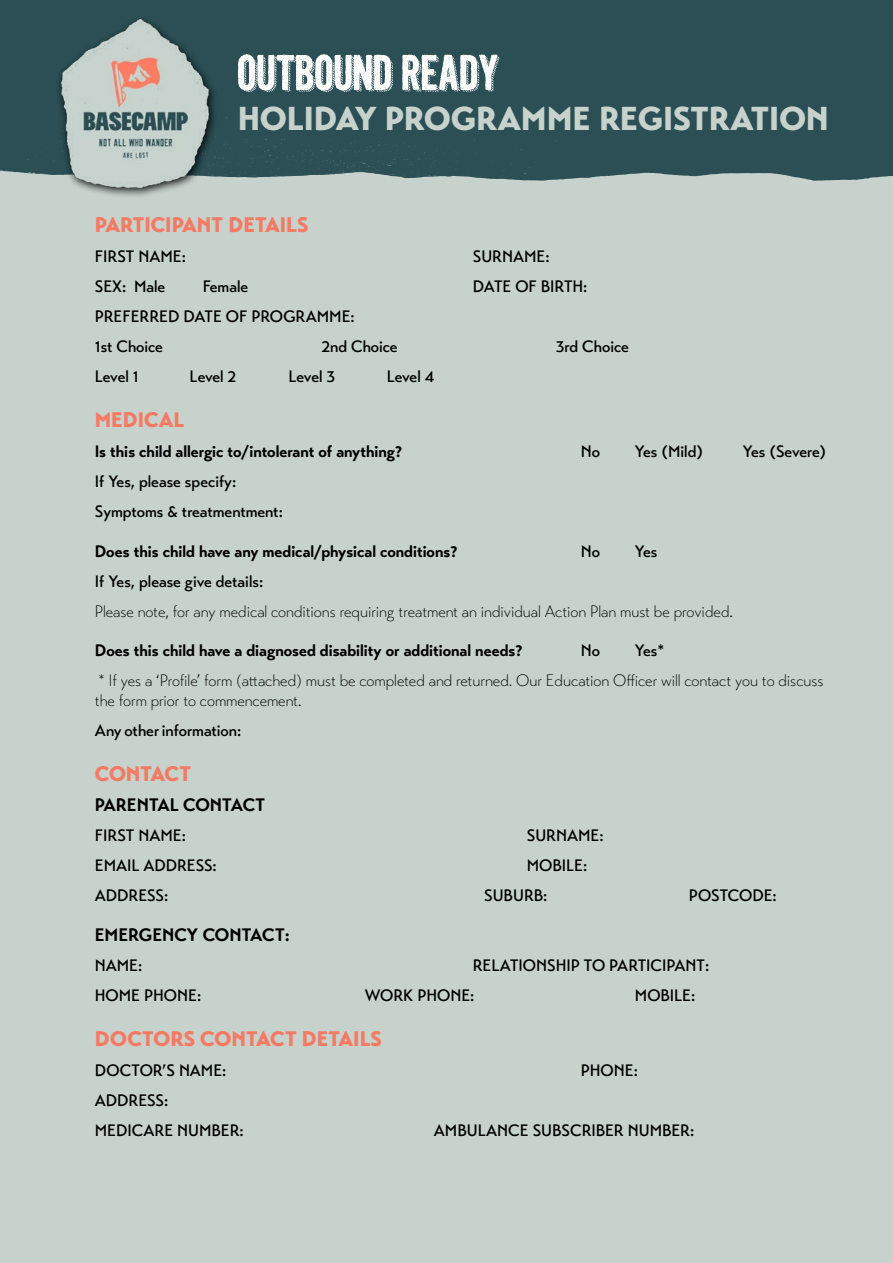
<style>
.page{position:relative;width:893px;height:1263px;background:#c7d2cd}
.page>*{position:absolute;margin:0;border:0;box-sizing:border-box;transform-origin:0 0}
.t1{font:900 33px "Transat";color:#c7d2cd}
.t2{font:900 21px "Transat";color:#f47a63}
.t3{font:700 18px "Transat";color:#000}
.t4{font:500 16.5px/30px "Transat";color:#000}
.t5{font:300 16.5px/19.8px "Transat";color:#000}
.t6{font:700 16.5px "Transat";color:#000}
.t7{font:500 16.5px "Transat";letter-spacing:-.02em;color:#000}
</style>
<div class="page">
<div style="left:0;top:0;width:893px;height:181px;background:#2b4f54"></div>
<svg style="left:238px;top:54px;width:261px;height:38px;background:#a8b7b9"></svg>
<div style="left:55px;top:15px;width:164px;height:183px;background:#000;opacity:.93"></div>
<img style="left:61px;top:20px;width:148px;height:167px">
<h1 class="t1" style="left:238px;top:98px;width:593px">HOLIDAY PROGRAMME REGISTRATION</h1>
<p class="t2" style="left:95px;top:212px;width:215px">PARTICIPANT DETAILS</p>
<p class="t4" style="left:95px;top:241px;width:93px">FIRST NAME:</p>
<p class="t4" style="left:473px;top:241px;width:78px">SURNAME:</p>
<p class="t4" style="left:95px;top:271px;width:72px">SEX: Male</p>
<p class="t4" style="left:203px;top:271px;width:47px">Female</p>
<p class="t4" style="left:473px;top:271px;width:116px">DATE OF BIRTH:</p>
<p class="t4" style="left:95px;top:301px;width:261px">PREFERRED DATE OF PROGRAMME:<br>1st Choice</p>
<p class="t4" style="left:321px;top:331px;width:78px">2nd Choice</p>
<p class="t4" style="left:556px;top:331px;width:74px">3rd Choice</p>
<p class="t4" style="left:95px;top:361px;width:45px">Level 1</p>
<p class="t4" style="left:190px;top:361px;width:48px">Level 2</p>
<p class="t4" style="left:288px;top:361px;width:48px">Level 3</p>
<p class="t4" style="left:387px;top:361px;width:49px">Level 4</p>
<p class="t2" style="left:95px;top:407px;width:91px">MEDICAL</p>
<p class="t6" style="left:95px;top:441px;width:309px">Is this child allergic to/intolerant of anything?</p>
<p class="t4" style="left:581px;top:436px;width:21px">No</p>
<p class="t4" style="left:635px;top:436px;width:70px">Yes (Mild)</p>
<p class="t7" style="left:743px;top:441px;width:85px">Yes (Severe)</p>
<p class="t4" style="left:95px;top:466px;width:190px">If Yes, please specify:<br>Symptoms &amp; treatmentment:</p>
<p class="t6" style="left:95px;top:541px;width:364px">Does this child have any medical/physical conditions?</p>
<p class="t4" style="left:581px;top:536px;width:21px">No</p>
<p class="t4" style="left:635px;top:536px;width:24px">Yes</p>
<p class="t4" style="left:95px;top:566px;width:170px">If Yes, please give details:</p>
<p class="t5" style="left:95px;top:601px;width:640px">Please note, for any medical conditions requiring treatment an individual Action Plan must be provided.</p>
<p class="t6" style="left:95px;top:641px;width:429px">Does this child have a diagnosed disability or additional needs?</p>
<p class="t4" style="left:581px;top:636px;width:21px">No</p>
<p class="t4" style="left:635px;top:636px;width:31px">Yes*</p>
<p class="t5" style="left:95px;top:671px;width:730px">* If yes a ‘Profile’ form (attached) must be completed and returned. Our Education Officer will contact you to discuss the form prior to commencement.</p>
<p class="t4" style="left:95px;top:715px;width:148px">Any other information:</p>
<p class="t2" style="left:95px;top:761px;width:98px">CONTACT</p>
<p class="t3" style="left:95px;top:794px;width:172px">PARENTAL CONTACT</p>
<p class="t4" style="left:95px;top:820px;width:93px">FIRST NAME:</p>
<p class="t4" style="left:527px;top:820px;width:78px">SURNAME:</p>
<p class="t4" style="left:95px;top:850px;width:123px">EMAIL ADDRESS:</p>
<p class="t4" style="left:527px;top:850px;width:62px">MOBILE:</p>
<p class="t4" style="left:95px;top:880px;width:75px">ADDRESS:</p>
<p class="t4" style="left:484px;top:880px;width:65px">SUBURB:</p>
<p class="t4" style="left:689px;top:880px;width:89px">POSTCODE:</p>
<p class="t3" style="left:95px;top:923px;width:196px">EMERGENCY CONTACT:</p>
<p class="t4" style="left:95px;top:950px;width:49px">NAME:</p>
<p class="t4" style="left:473px;top:950px;width:238px">RELATIONSHIP TO PARTICIPANT:</p>
<p class="t4" style="left:95px;top:980px;width:108px">HOME PHONE:</p>
<p class="t4" style="left:365px;top:980px;width:111px">WORK PHONE:</p>
<p class="t4" style="left:635px;top:980px;width:62px">MOBILE:</p>
<p class="t2" style="left:95px;top:1025px;width:289px">DOCTORS CONTACT DETAILS</p>
<p class="t4" style="left:95px;top:1055px;width:133px">DOCTOR’S NAME:</p>
<p class="t4" style="left:581px;top:1055px;width:59px">PHONE:</p>
<p class="t4" style="left:95px;top:1085px;width:150px">ADDRESS:<br>MEDICARE NUMBER:</p>
<p class="t4" style="left:434px;top:1115px;width:262px">AMBULANCE SUBSCRIBER NUMBER:</p>
</div>
